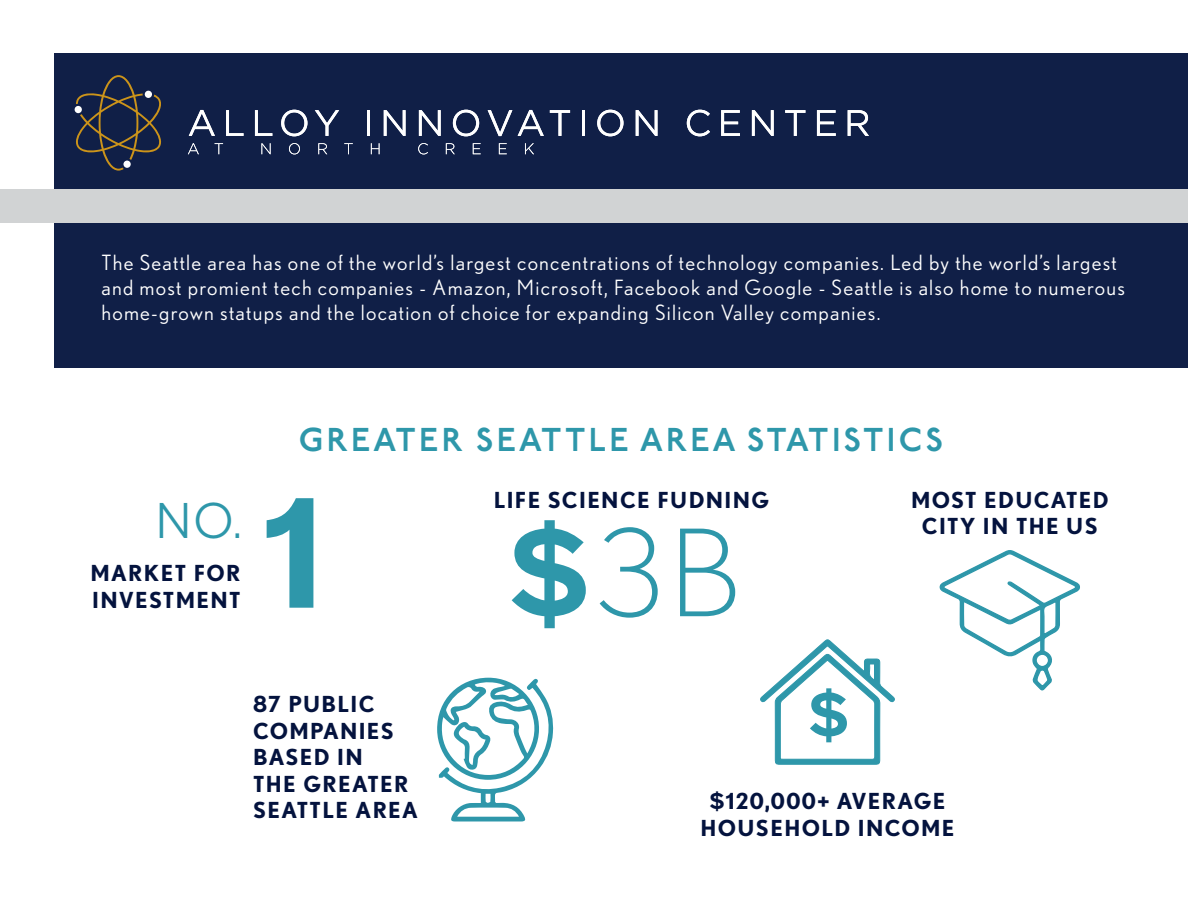
<style>
.page{position:relative;width:1188px;height:918px;background:#fff}
.page>*{position:absolute;margin:0;border:0;box-sizing:border-box;transform-origin:0 0}
.t1{font:700 150px "Nobel";color:#2e97aa}
.t2{font:300 120px "Nobel";color:#2e97aa}
.t3{font:700 60px "Nobel";color:#2e97aa}
.t4{font:48px "Nobel";color:#2e97aa}
.t5{font:600 33px "P22 Underground";letter-spacing:.1em;color:#2e97aa}
.t6{font:700 22.05px/26.5px "Nobel";letter-spacing:.06em;color:#04133e}
.t7{font:21px/25.2px "Nobel";letter-spacing:.06em;color:#fff}
.s1{font-weight:700}
</style>
<div class="page">
<div style="left:54px;top:53px;width:1134px;height:315px;background:#101f47"></div>
<svg style="left:74px;top:75px;width:87px;height:96px"></svg>
<svg style="left:189px;top:110px;width:26px;height:26px"></svg>
<svg style="left:226px;top:110px;width:18px;height:26px"></svg>
<svg style="left:255px;top:110px;width:17px;height:26px"></svg>
<svg style="left:281px;top:110px;width:26px;height:26px"></svg>
<svg style="left:315px;top:110px;width:24px;height:26px"></svg>
<hr style="left:367px;top:110px;width:3px;height:26px;background:#fff">
<svg style="left:384px;top:110px;width:22px;height:26px"></svg>
<svg style="left:419px;top:110px;width:22px;height:26px"></svg>
<svg style="left:453px;top:110px;width:26px;height:26px"></svg>
<svg style="left:488px;top:110px;width:24px;height:26px"></svg>
<svg style="left:518px;top:110px;width:26px;height:26px"></svg>
<svg style="left:550px;top:110px;width:20px;height:26px"></svg>
<hr style="left:582px;top:110px;width:3px;height:26px;background:#fff">
<svg style="left:597px;top:110px;width:27px;height:26px"></svg>
<svg style="left:636px;top:110px;width:21px;height:26px"></svg>
<svg style="left:687px;top:110px;width:23px;height:26px"></svg>
<svg style="left:721px;top:110px;width:19px;height:26px"></svg>
<svg style="left:752px;top:110px;width:22px;height:26px"></svg>
<svg style="left:785px;top:110px;width:20px;height:26px"></svg>
<svg style="left:817px;top:110px;width:19px;height:26px"></svg>
<svg style="left:848px;top:110px;width:21px;height:26px"></svg>
<svg style="left:188px;top:143px;width:11px;height:11px"></svg>
<svg style="left:215px;top:143px;width:8px;height:11px"></svg>
<svg style="left:261px;top:143px;width:10px;height:11px"></svg>
<svg style="left:289px;top:143px;width:11px;height:11px"></svg>
<svg style="left:318px;top:143px;width:9px;height:11px"></svg>
<svg style="left:344px;top:143px;width:9px;height:11px"></svg>
<svg style="left:371px;top:143px;width:9px;height:11px"></svg>
<svg style="left:418px;top:143px;width:10px;height:11px"></svg>
<svg style="left:446px;top:143px;width:9px;height:11px"></svg>
<svg style="left:473px;top:143px;width:8px;height:11px"></svg>
<svg style="left:499px;top:143px;width:8px;height:11px"></svg>
<svg style="left:525px;top:143px;width:9px;height:11px"></svg>
<svg style="left:939px;top:550px;width:141px;height:141px"></svg>
<div style="left:0;top:189px;width:1188px;height:34px;background:#d1d3d4"></div>
<svg style="left:760px;top:639px;width:135px;height:126px"></svg>
<svg style="left:437px;top:677px;width:117px;height:145px"></svg>
<p class="t7" style="left:102px;top:250px;width:1025px">The Seattle area has one of the world’s largest concentrations of technology companies. Led by the world’s largest and most promient tech companies - Amazon, Microsoft, Facebook and Google - Seattle is also home to numerous home-grown statups and the location of choice for expanding Silicon Valley companies.</p>
<h3 class="t5" style="left:299px;top:421px;width:646px">GREATER SEATTLE AREA STATISTICS</h3>
<h3 class="t4" style="left:156px;top:493px;width:87px">NO.</h3>
<p class="t6" style="left:911px;top:486px;width:199px;text-align:center">MOST EDUCATED<br>CITY IN THE US</p>
<p class="t6" style="left:494px;top:486px;width:277px">LIFE SCIENCE FUDNING</p>
<h1 class="t1" style="left:264px;top:464px;width:61px">1</h1>
<h2 class="t2" style="left:508px;top:505px;width:234px"><span class="s1">$</span>3B</h2>
<p class="t6" style="left:90px;top:560px;width:152px">MARKET FOR<br>INVESTMENT</p>
<p class="t6" style="left:253px;top:691px;width:166px">87 PUBLIC<br>COMPANIES<br>BASED IN<br>THE GREATER<br>SEATTLE AREA</p>
<h3 class="t3" style="left:808px;top:679px;width:43px">$</h3>
<p class="t6" style="left:701px;top:787px;width:255px;text-align:center">$120,000+ AVERAGE<br>HOUSEHOLD INCOME</p>
</div>
